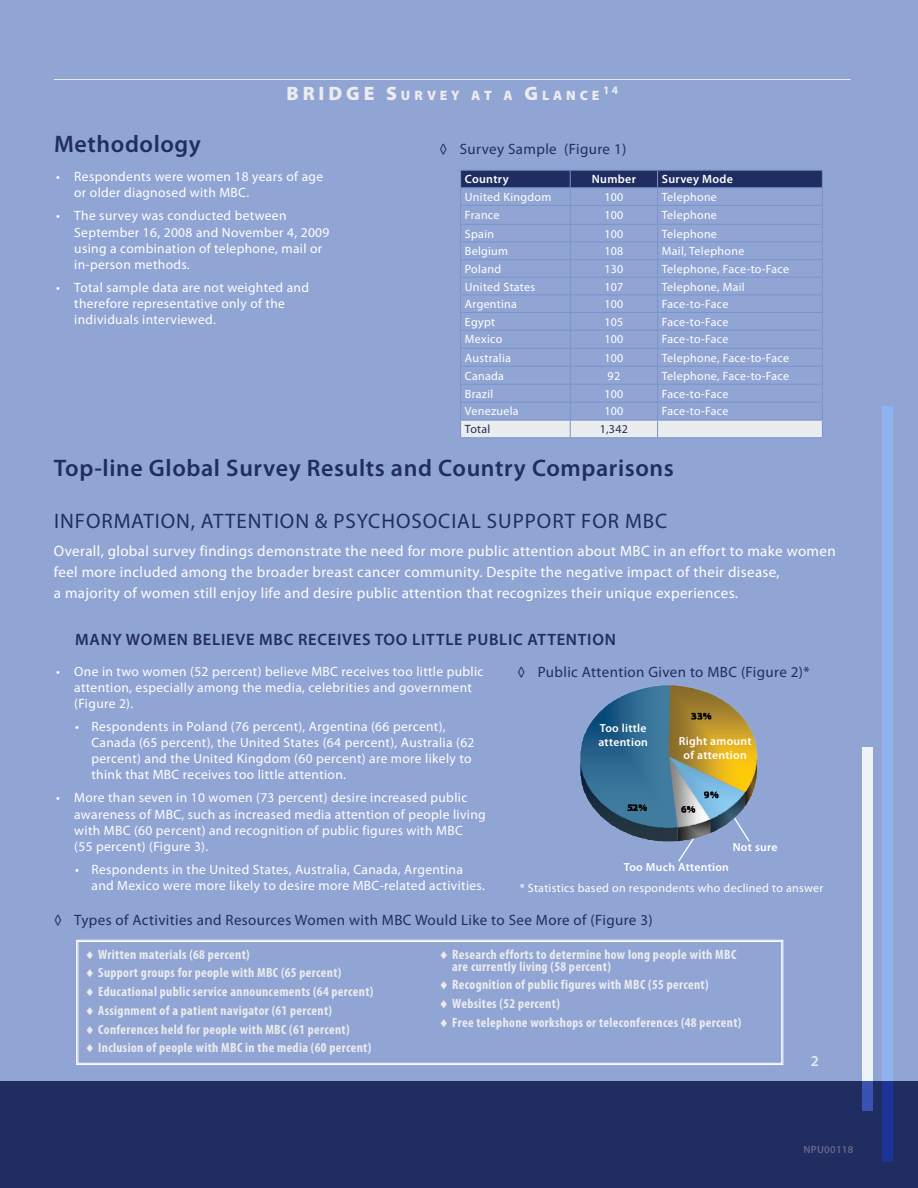
<style>
.page{position:relative;width:918px;height:1188px;background:#91a5d4}
.page>*{position:absolute;margin:0;border:0;box-sizing:border-box;transform-origin:0 0}
.t1{font:600 24px "Myriad Pro";letter-spacing:.025em;color:#202d60}
.t2{font:21px "Myriad Pro";letter-spacing:.045em;color:#202d60}
.t3{font:600 16.5px "Myriad Pro";letter-spacing:.045em;color:#202d60}
.t4{font:15px/21px "Myriad Pro";letter-spacing:.025em;color:#fff}
.t5{font:15px "Myriad Pro";letter-spacing:.025em;color:#202d60}
.t6{font:600 15px "Myriad Pro";color:#ebeced}
.t7{font:900 13.65px "Myriad Pro";letter-spacing:.285em;color:#ebeced}
.t8{font:13.5px/16.2px "Myriad Pro";letter-spacing:.025em;color:#fff}
.t9{font:700 condensed 13.5px/18.8px "Myriad Pro";letter-spacing:.025em;color:#ebeced}
.t10{font:12px "Myriad Pro";letter-spacing:.025em;color:#fff}
.t11{font:600 12px "Myriad Pro";letter-spacing:.025em;color:#fff}
.t12{font:12px "Myriad Pro";letter-spacing:.025em;color:#202d60}
.t13{font:600 11.7px/14.1px "Myriad Pro";letter-spacing:.025em;color:#fff}
.t14{font:700 11.4px "Myriad Pro";color:#ebeced}
.t15{font:600 10.5px "Myriad Pro";letter-spacing:.025em;color:#69678b}
.s1{font-size:19.5px}
</style>
<div class="page">
<svg style="left:76px;top:940px;width:707px;height:125px"></svg>
<div style="left:78px;top:941px;width:704px;height:122px;border:1px solid #fff"></div>
<img style="left:580px;top:685px;width:178px;height:177px">
<svg style="left:460px;top:170px;width:363px;height:267px"></svg>
<hr style="left:460px;top:437px;width:110px;height:1px;background:#7b93cb">
<hr style="left:570px;top:437px;width:88px;height:1px;background:#7b93cb">
<hr style="left:658px;top:437px;width:165px;height:1px;background:#7b93cb">
<hr style="left:54px;top:79px;width:796px;height:1px;background:#ebeced">
<div style="left:0;top:1081px;width:918px;height:106px;background:#202d60"></div>
<svg style="left:882px;top:406px;width:10px;height:756px;background:#82a5e4"></svg>
<svg style="left:862px;top:747px;width:11px;height:364px;background:#dfe4f3"></svg>
<p class="t7" style="left:286px;top:86px;width:313px"><span class="s1">BRIDGE S</span>URVEY AT A <span class="s1">G</span>LANCE</p>
<p class="t14" style="left:603px;top:82px;width:16px">14</p>
<h1 class="t1" style="left:54px;top:128px;width:148px">Methodology</h1>
<p class="t8" style="left:74px;top:168px;width:250px;text-indent:-18px">• Respondents were women 18 years of age or older diagnosed with MBC.</p>
<p class="t8" style="left:74px;top:208px;width:257px;text-indent:-18px">• The survey was conducted between September 16, 2008 and November 4, 2009 using a combination of telephone, mail or in-person methods.</p>
<p class="t8" style="left:74px;top:279px;width:236px;text-indent:-18px">• Total sample data are not weighted and therefore representative only of the individuals interviewed.</p>
<p class="t5" style="left:440px;top:139px;width:188px">◊ Survey Sample (Figure 1)</p>
<p class="t11" style="left:465px;top:172px;width:45px">Country</p>
<p class="t11" style="left:592px;top:172px;width:46px">Number</p>
<p class="t11" style="left:662px;top:172px;width:73px">Survey Mode</p>
<p class="t10" style="left:465px;top:190px;width:88px">United Kingdom</p>
<p class="t10" style="left:604px;top:190px;width:21px">100</p>
<p class="t10" style="left:662px;top:190px;width:57px">Telephone</p>
<p class="t10" style="left:465px;top:207px;width:36px">France</p>
<p class="t10" style="left:604px;top:207px;width:21px">100</p>
<p class="t10" style="left:662px;top:207px;width:57px">Telephone</p>
<p class="t10" style="left:465px;top:226px;width:31px">Spain</p>
<p class="t10" style="left:604px;top:226px;width:21px">100</p>
<p class="t10" style="left:662px;top:226px;width:57px">Telephone</p>
<p class="t10" style="left:465px;top:244px;width:45px">Belgium</p>
<p class="t10" style="left:604px;top:244px;width:21px">108</p>
<p class="t10" style="left:662px;top:244px;width:84px">Mail, Telephone</p>
<p class="t10" style="left:465px;top:261px;width:38px">Poland</p>
<p class="t10" style="left:604px;top:261px;width:21px">130</p>
<p class="t10" style="left:662px;top:261px;width:129px">Telephone, Face-to-Face</p>
<p class="t10" style="left:465px;top:279px;width:72px">United States</p>
<p class="t10" style="left:604px;top:279px;width:21px">107</p>
<p class="t10" style="left:662px;top:279px;width:84px">Telephone, Mail</p>
<p class="t10" style="left:465px;top:297px;width:54px">Argentina</p>
<p class="t10" style="left:604px;top:297px;width:21px">100</p>
<p class="t10" style="left:662px;top:297px;width:68px">Face-to-Face</p>
<p class="t10" style="left:465px;top:314px;width:32px">Egypt</p>
<p class="t10" style="left:604px;top:314px;width:21px">105</p>
<p class="t10" style="left:662px;top:314px;width:68px">Face-to-Face</p>
<p class="t10" style="left:465px;top:332px;width:39px">Mexico</p>
<p class="t10" style="left:604px;top:332px;width:21px">100</p>
<p class="t10" style="left:662px;top:332px;width:68px">Face-to-Face</p>
<p class="t10" style="left:465px;top:350px;width:48px">Australia</p>
<p class="t10" style="left:604px;top:350px;width:21px">100</p>
<p class="t10" style="left:662px;top:350px;width:129px">Telephone, Face-to-Face</p>
<p class="t10" style="left:465px;top:368px;width:41px">Canada</p>
<p class="t10" style="left:608px;top:368px;width:14px">92</p>
<p class="t10" style="left:662px;top:368px;width:129px">Telephone, Face-to-Face</p>
<p class="t10" style="left:465px;top:386px;width:30px">Brazil</p>
<p class="t10" style="left:604px;top:386px;width:21px">100</p>
<p class="t10" style="left:662px;top:386px;width:68px">Face-to-Face</p>
<p class="t10" style="left:465px;top:404px;width:55px">Venezuela</p>
<p class="t10" style="left:604px;top:404px;width:21px">100</p>
<p class="t10" style="left:662px;top:404px;width:68px">Face-to-Face</p>
<p class="t12" style="left:465px;top:422px;width:27px">Total</p>
<p class="t12" style="left:600px;top:422px;width:30px">1,342</p>
<h1 class="t1" style="left:54px;top:452px;width:621px">Top-line Global Survey Results and Country Comparisons</h1>
<h2 class="t2" style="left:54px;top:508px;width:20px">Information</h2>
<h2 class="t2" style="left:191px;top:508px;width:36px">, Attention</h2>
<h2 class="t2" style="left:315px;top:508px;width:67px">&amp; Psychosocia</h2>
<h2 class="t2" style="left:471px;top:508px;width:41px">l Support</h2>
<h2 class="t2" style="left:581px;top:508px;width:13px">for</h2>
<h2 class="t2" style="left:625px;top:508px;width:44px">MBC</h2>
<p class="t4" style="left:54px;top:540px;width:783px">Overall, global survey findings demonstrate the need for more public attention about MBC in an effort to make women feel more included among the broader breast cancer community. Despite the negative impact of their disease,<br>a majority of women still enjoy life and desire public attention that recognizes their unique experiences.</p>
<p class="t3" style="left:75px;top:629px;width:79px">Many Women</p>
<p class="t3" style="left:193px;top:629px;width:125px">Believe MBC Recei</p>
<p class="t3" style="left:342px;top:629px;width:79px">ves Too Litt</p>
<p class="t3" style="left:445px;top:629px;width:103px">le Public Attention</p>
<p class="t8" style="left:74px;top:663px;width:411px;text-indent:-18px">• One in two women (52 percent) believe MBC receives too little public attention, especially among the media, celebrities and government (Figure 2).</p>
<p class="t8" style="left:92px;top:718px;width:385px;text-indent:-16px">• Respondents in Poland (76 percent), Argentina (66 percent), Canada (65 percent), the United States (64 percent), Australia (62 percent) and the United Kingdom (60 percent) are more likely to think that MBC receives too little attention.</p>
<p class="t8" style="left:74px;top:790px;width:413px;text-indent:-18px">• More than seven in 10 women (73 percent) desire increased public awareness of MBC, such as increased media attention of people living with MBC (60 percent) and recognition of public figures with MBC<br>(55 percent) (Figure 3).</p>
<p class="t8" style="left:92px;top:861px;width:395px;text-indent:-16px">• Respondents in the United States, Australia, Canada, Argentina and Mexico were more likely to desire more MBC-related activities.</p>
<p class="t5" style="left:518px;top:662px;width:294px">◊ Public Attention Given to MBC (Figure 2)*</p>
<p class="t13" style="left:598px;top:721px;width:51px">Too little attention</p>
<p class="t13" style="left:679px;top:734px;width:74px;text-align:center">Right amount of attention</p>
<p class="t13" style="left:733px;top:840px;width:46px">Not sure</p>
<p class="t13" style="left:624px;top:860px;width:107px">Too Much Attention</p>
<p class="t10" style="left:520px;top:881px;width:305px">* Statistics based on respondents who declined to answer</p>
<p class="t5" style="left:54px;top:910px;width:600px">◊ Types of Activities and Resources Women with MBC Would Like to See More of (Figure 3)</p>
<p class="t9" style="left:85px;top:944px;width:290px">♦ Written materials (68 percent)<br>♦ Support groups for people with MBC (65 percent)<br>♦ Educational public service announcements (64 percent) ♦ Assignment of a patient navigator (61 percent)<br>♦ Conferences held for people with MBC (61 percent)<br>♦ Inclusion of people with MBC in the media (60 percent)</p>
<p class="t9" style="left:452px;top:948px;width:286px;line-height:12px;text-indent:-14px">♦ Research efforts to determine how long people with MBC are currently living (58 percent)</p>
<p class="t9" style="left:439px;top:975px;width:304px">♦ Recognition of public figures with MBC (55 percent)<br>♦ Websites (52 percent)<br>♦ Free telephone workshops or teleconferences (48 percent)</p>
<p class="t6" style="left:811px;top:1052px;width:10px">2</p>
<p class="t15" style="left:804px;top:1143px;width:51px">NPU00118</p>
</div>
